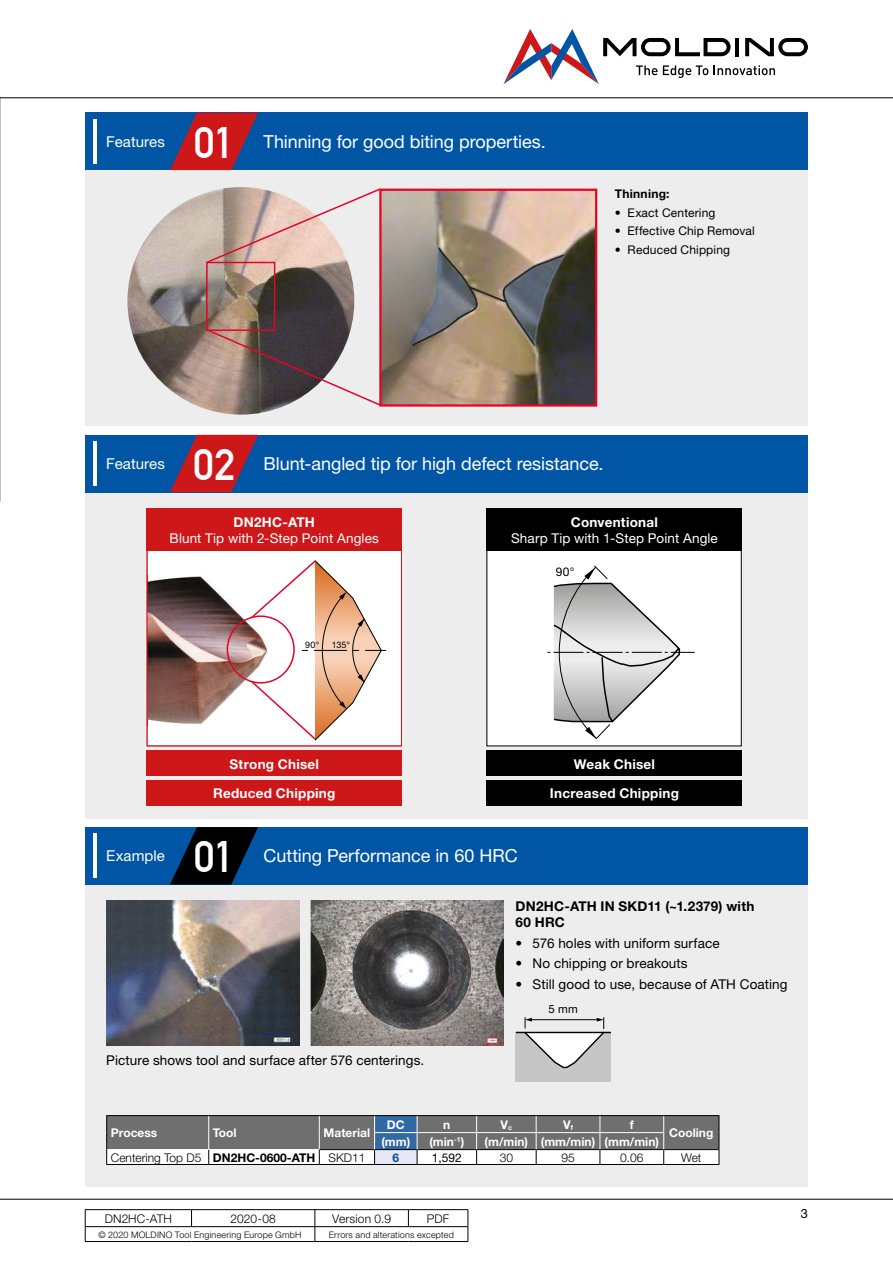
<style>
.page{position:relative;width:893px;height:1263px;background:#fff}
.page>*{position:absolute;margin:0;border:0;box-sizing:border-box;transform-origin:0 0}
.t1{font:700 43.2px "DIN Alternate";color:#fff}
.t2{font:18px "Helvetica Neue LT";letter-spacing:-.005em;color:#fff}
.t3{font:15px "Helvetica Neue LT";letter-spacing:.005em;color:#fff}
.t4{font:13.5px "Helvetica Neue LT";letter-spacing:.01em;color:#000}
.t5{font:700 13.5px "Helvetica Neue LT";letter-spacing:.02em;color:#fff}
.t6{font:13.5px "Helvetica Neue LT";letter-spacing:.01em;color:#fff}
.t7{font:700 13.5px/16.2px "Helvetica Neue LT";letter-spacing:.015em;color:#000}
.t8{font:12.75px "Helvetica Neue LT";color:#000}
.t9{font:300 12px "Helvetica Neue LT";color:#000}
.t10{font:700 12px "Helvetica Neue LT";color:#fff}
.t11{font:12px "Helvetica Neue LT";letter-spacing:.01em;color:#000}
.t12{font:700 12px "Helvetica Neue LT";letter-spacing:.025em;color:#000}
.t13{font:700 12px "Helvetica Neue LT";color:#004f91}
.t14{font:11.4px "Helvetica Neue LT";color:#000}
.t15{font:300 9px "Helvetica Neue LT";letter-spacing:.025em;color:#000}
.t16{font:9px "Helvetica Neue LT";color:#000}
.s1{font-weight:700}
</style>
<div class="page">
<hr style="left:0;top:1199px;width:893px;height:1px;background:#000">
<hr style="left:0;top:97px;width:893px;height:1px;background:#000">
<div style="left:85px;top:480px;width:723px;height:339px;background:#ededed"></div>
<div style="left:85px;top:846px;width:723px;height:340px;background:#ededed"></div>
<div style="left:149px;top:551px;width:251px;height:193px;background:#fff"></div>
<img style="left:149px;top:576px;width:100px;height:150px">
<div style="left:147px;top:508px;width:255px;height:238px;border:1px solid #cd1719"></div>
<div style="left:487px;top:508px;width:254px;height:238px;background:#fff"></div>
<div style="left:486px;top:508px;width:256px;height:238px;border:1px solid #000"></div>
<div style="left:85px;top:162px;width:723px;height:264px;background:#ededed"></div>
<div style="left:85px;top:827px;width:723px;height:57px;background:#0056a4"></div>
<svg style="left:170px;top:827px;width:88px;height:57px"></svg>
<hr style="left:94px;top:833px;width:3px;height:45px;background:#fff">
<div style="left:85px;top:435px;width:723px;height:57px;background:#0056a4"></div>
<svg style="left:170px;top:435px;width:88px;height:57px"></svg>
<hr style="left:94px;top:441px;width:3px;height:45px;background:#fff">
<div style="left:85px;top:113px;width:723px;height:57px;background:#0056a4"></div>
<svg style="left:170px;top:113px;width:88px;height:57px"></svg>
<hr style="left:94px;top:119px;width:3px;height:45px;background:#fff">
<img style="left:127px;top:187px;width:227px;height:228px;border-radius:114px">
<svg style="left:547px;top:565px;width:148px;height:174px"></svg>
<div style="left:147px;top:508px;width:255px;height:43px;background:#cd1719"></div>
<div style="left:147px;top:750px;width:255px;height:26px;background:#cd1719"></div>
<div style="left:147px;top:780px;width:255px;height:26px;background:#cd1719"></div>
<div style="left:487px;top:508px;width:255px;height:43px;background:#000"></div>
<div style="left:487px;top:750px;width:255px;height:26px;background:#000"></div>
<div style="left:487px;top:780px;width:255px;height:26px;background:#000"></div>
<hr style="left:106px;top:1164px;width:103px;height:1px;background:#000">
<hr style="left:209px;top:1164px;width:110px;height:1px;background:#000">
<hr style="left:319px;top:1164px;width:56px;height:1px;background:#000">
<hr style="left:375px;top:1164px;width:42px;height:1px;background:#000">
<hr style="left:417px;top:1164px;width:60px;height:1px;background:#000">
<hr style="left:477px;top:1164px;width:59px;height:1px;background:#000">
<hr style="left:536px;top:1164px;width:64px;height:1px;background:#000">
<hr style="left:600px;top:1164px;width:64px;height:1px;background:#000">
<hr style="left:664px;top:1164px;width:55px;height:1px;background:#000">
<svg style="left:106px;top:1115px;width:614px;height:49px;background:#949598"></svg>
<div style="left:516px;top:1032px;width:95px;height:50px;background:#c6c6c6"></div>
<hr style="left:516px;top:1032px;width:95px;height:1px;background:#000">
<svg style="left:523px;top:1017px;width:83px;height:52px"></svg>
<img style="left:106px;top:900px;width:193px;height:145px">
<img style="left:310px;top:900px;width:193px;height:145px">
<svg style="left:249px;top:559px;width:137px;height:183px;background:#f3dfd5"></svg>
<img style="left:382px;top:192px;width:212px;height:212px">
<div style="left:379px;top:189px;width:218px;height:218px;border:2px solid #e40428"></div>
<div style="left:206px;top:262px;width:69px;height:69px;border:2px solid #e40428"></div>
<svg style="left:205px;top:187px;width:177px;height:77px"></svg>
<svg style="left:205px;top:328px;width:177px;height:79px"></svg>
<hr style="left:85px;top:1209px;width:107px;height:1px;background:#000">
<hr style="left:192px;top:1209px;width:123px;height:1px;background:#000">
<svg style="left:191px;top:1210px;width:1px;height:16px"></svg>
<hr style="left:315px;top:1209px;width:93px;height:1px;background:#000">
<hr style="left:408px;top:1209px;width:60px;height:1px;background:#000">
<svg style="left:408px;top:1210px;width:1px;height:16px"></svg>
<hr style="left:85px;top:1226px;width:107px;height:1px;background:#000">
<svg style="left:85px;top:1210px;width:1px;height:31px"></svg>
<hr style="left:192px;top:1226px;width:123px;height:1px;background:#000">
<hr style="left:315px;top:1226px;width:93px;height:1px;background:#000">
<svg style="left:315px;top:1210px;width:1px;height:31px"></svg>
<hr style="left:408px;top:1226px;width:60px;height:1px;background:#000">
<svg style="left:468px;top:1210px;width:1px;height:31px"></svg>
<hr style="left:85px;top:1241px;width:107px;height:1px;background:#000">
<hr style="left:192px;top:1241px;width:123px;height:1px;background:#000">
<hr style="left:315px;top:1241px;width:93px;height:1px;background:#000">
<hr style="left:408px;top:1241px;width:60px;height:1px;background:#000">
<svg style="left:503px;top:29px;width:305px;height:55px"></svg>
<p class="t3" style="left:106px;top:132px;width:60px">Features</p>
<h1 class="t1" style="left:194px;top:110px;width:42px">01</h1>
<h2 class="t2" style="left:264px;top:131px;width:284px">Thinning for good biting properties.</h2>
<p class="t12" style="left:615px;top:186px;width:56px">Thinning:</p>
<p class="t11" style="left:615px;top:205px;width:102px">• Exact Centering</p>
<p class="t11" style="left:615px;top:224px;width:141px">• Effective Chip Removal</p>
<p class="t11" style="left:615px;top:242px;width:117px">• Reduced Chipping</p>
<p class="t3" style="left:106px;top:455px;width:60px">Features</p>
<h1 class="t1" style="left:193px;top:432px;width:43px">02</h1>
<h2 class="t2" style="left:264px;top:453px;width:341px">Blunt-angled tip for high defect resistance.</h2>
<p class="t5" style="left:234px;top:513px;width:83px">DN2HC-ATH</p>
<p class="t6" style="left:170px;top:530px;width:211px">Blunt Tip with 2-Step Point Angles</p>
<p class="t16" style="left:305px;top:639px;width:16px">90°</p>
<p class="t16" style="left:332px;top:639px;width:20px">135°</p>
<p class="t5" style="left:571px;top:513px;width:89px">Conventional</p>
<p class="t6" style="left:511px;top:530px;width:208px">Sharp Tip with 1-Step Point Angle</p>
<p class="t11" style="left:556px;top:565px;width:20px">90°</p>
<p class="t5" style="left:229px;top:755px;width:91px">Strong Chisel</p>
<p class="t5" style="left:213px;top:785px;width:124px">Reduced Chipping</p>
<p class="t3" style="left:106px;top:847px;width:60px">Example</p>
<h1 class="t1" style="left:194px;top:824px;width:42px">01</h1>
<h2 class="t2" style="left:264px;top:845px;width:256px">Cutting Performance in 60 HRC</h2>
<p class="t5" style="left:574px;top:755px;width:83px">Weak Chisel</p>
<p class="t5" style="left:550px;top:785px;width:130px">Increased Chipping</p>
<p class="t4" style="left:106px;top:1052px;width:319px">Picture shows tool and surface after 576 centerings.</p>
<p class="t7" style="left:516px;top:898px;width:240px">DN2HC-ATH IN SKD11 (~1.2379) with<br>60 HRC</p>
<p class="t4" style="left:516px;top:935px;width:206px">• 576 holes with uniform surface</p>
<p class="t4" style="left:516px;top:955px;width:174px">• No chipping or breakouts</p>
<p class="t4" style="left:516px;top:976px;width:274px">• Still good to use, because of ATH Coating</p>
<p class="t14" style="left:549px;top:1002px;width:31px">5 mm</p>
<p class="t10" style="left:111px;top:1126px;width:48px">Process</p>
<p class="t10" style="left:213px;top:1126px;width:25px">Tool</p>
<p class="t10" style="left:324px;top:1126px;width:48px">Material</p>
<p class="t10" style="left:387px;top:1117px;width:19px">DC</p>
<p class="t10" style="left:443px;top:1117px;width:9px">n</p>
<p class="t10" style="left:501px;top:1117px;width:13px">V<sub>c</sub></p>
<p class="t10" style="left:563px;top:1117px;width:11px">V<sub>f</sub></p>
<p class="t10" style="left:630px;top:1117px;width:5px">f</p>
<p class="t10" style="left:381px;top:1134px;width:84px">(mm) (min<sup>-1</sup>)</p>
<p class="t10" style="left:485px;top:1134px;width:176px">(m/min) (mm/min) (mm/min)</p>
<p class="t10" style="left:669px;top:1126px;width:46px">Cooling</p>
<p class="t9" style="left:111px;top:1150px;width:256px">Centering Top D5 <span class="s1">DN2HC-0600-ATH</span> SKD11</p>
<p class="t13" style="left:392px;top:1150px;width:8px">6</p>
<p class="t11" style="left:432px;top:1150px;width:32px">1,592</p>
<p class="t9" style="left:500px;top:1150px;width:15px">30</p>
<p class="t9" style="left:561px;top:1150px;width:15px">95</p>
<p class="t9" style="left:620px;top:1150px;width:25px">0.06</p>
<p class="t9" style="left:681px;top:1150px;width:22px">Wet</p>
<p class="t9" style="left:105px;top:1211px;width:69px">DN2HC-ATH</p>
<p class="t9" style="left:230px;top:1211px;width:47px">2020-08</p>
<p class="t9" style="left:332px;top:1211px;width:60px">Version 0.9</p>
<p class="t9" style="left:427px;top:1211px;width:24px">PDF</p>
<p class="t15" style="left:99px;top:1229px;width:205px">© 2020 MOLDINO Tool Engineering Europe GmbH</p>
<p class="t15" style="left:329px;top:1229px;width:127px">Errors and alterations excepted</p>
<p class="t8" style="left:801px;top:1205px;width:9px">3</p>
</div>
